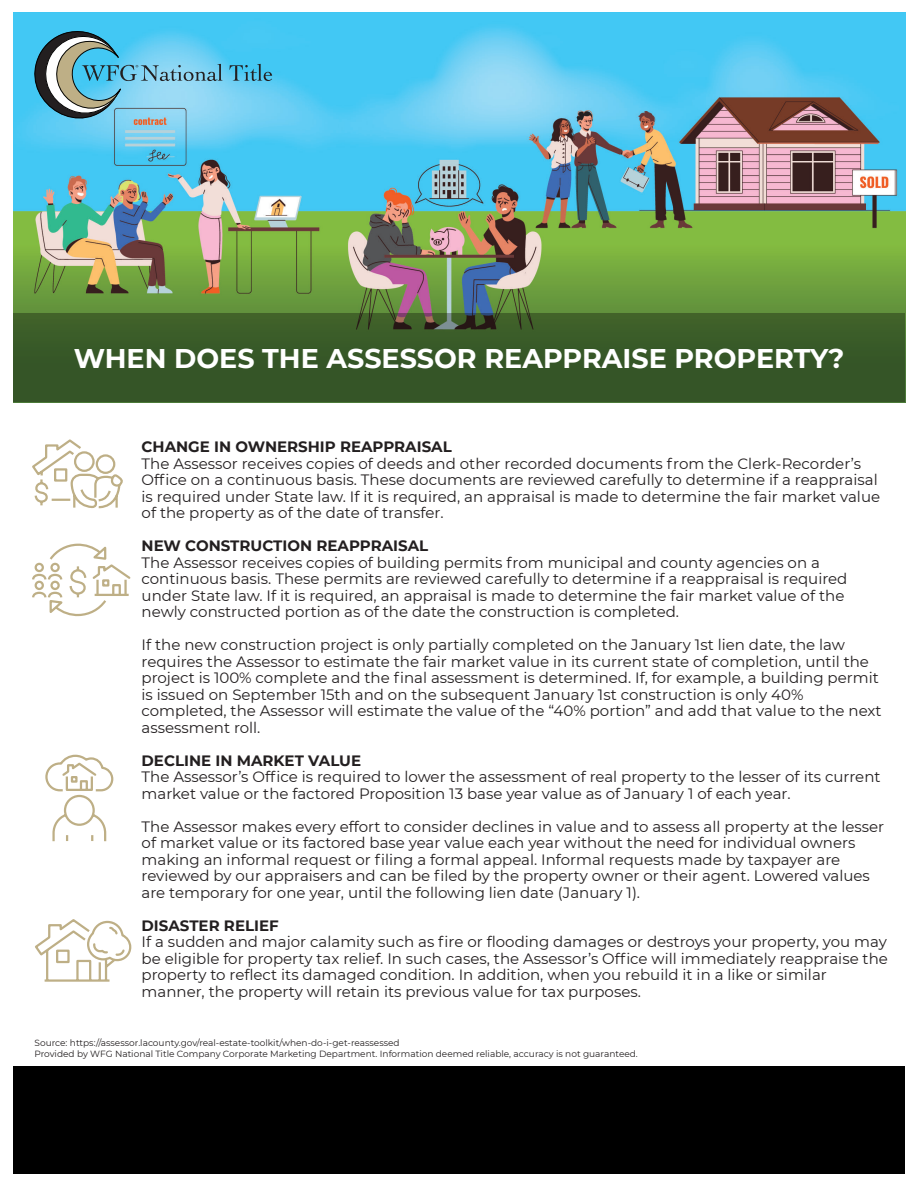
<style>
.page{position:relative;width:918px;height:1188px;background:#fff}
.page>*{position:absolute;margin:0;border:0;box-sizing:border-box;transform-origin:0 0}
.t1{font:700 27px "Montserrat";color:#fff}
.t2{font:15px/16.5px "Montserrat";color:#231f20}
.t3{font:700 15px "Montserrat";color:#231f20}
.t4{font:9px "Montserrat";color:#231f20}
</style>
<div class="page">
<img style="left:14px;top:12px;width:891px;height:302px">
<div style="left:14px;top:314px;width:891px;height:88px;background:#365627"></div>
<div style="left:14px;top:1066px;width:891px;height:108px;background:#000"></div>
<svg style="left:229px;top:64px;width:43px;height:17px"></svg>
<svg style="left:17px;top:29px;width:206px;height:110px;background:#6dbbd5"></svg>
<svg style="left:32px;top:439px;width:91px;height:70px"></svg>
<svg style="left:45px;top:754px;width:69px;height:88px"></svg>
<div style="left:71px;top:776px;width:7px;height:7px;border:2px solid #beaf86"></div>
<svg style="left:32px;top:543px;width:99px;height:74px"></svg>
<svg style="left:35px;top:919px;width:97px;height:63px"></svg>
<p class="t1" style="left:74px;top:339px;width:772px">WHEN DOES THE ASSESSOR REAPPRAISE PROPERTY?</p>
<p class="t3" style="left:142px;top:436px;width:312px">CHANGE IN OWNERSHIP REAPPRAISAL</p>
<p class="t2" style="left:142px;top:454px;width:740px">The Assessor receives copies of deeds and other recorded documents from the Clerk-Recorder’s Office on a continuous basis. These documents are reviewed carefully to determine if a reappraisal is required under State law. If it is required, an appraisal is made to determine the fair market value of the property as of the date of transfer.</p>
<p class="t3" style="left:142px;top:535px;width:288px">NEW CONSTRUCTION REAPPRAISAL</p>
<p class="t2" style="left:142px;top:553px;width:680px">The Assessor receives copies of building permits from municipal and county agencies on a</p>
<p class="t2" style="left:142px;top:570px;width:707px">continuous basis. These permits are reviewed carefully to determine if a reappraisal is required</p>
<p class="t2" style="left:142px;top:586px;width:704px">under State law. If it is required, an appraisal is made to determine the fair market value of the</p>
<p class="t2" style="left:142px;top:603px;width:539px">newly constructed portion as of the date the construction is completed.</p>
<p class="t2" style="left:142px;top:636px;width:739px">If the new construction project is only partially completed on the January 1st lien date, the law requires the Assessor to estimate the fair market value in its current state of completion, until the project is 100% complete and the final assessment is determined. If, for example, a building permit is issued on September 15th and on the subsequent January 1st construction is only 40%</p>
<p class="t2" style="left:142px;top:702px;width:742px">completed, the Assessor will estimate the value of the “40% portion” and add that value to the next assessment roll.</p>
<p class="t3" style="left:142px;top:749px;width:221px">DECLINE IN MARKET VALUE</p>
<p class="t2" style="left:142px;top:768px;width:741px">The Assessor’s Office is required to lower the assessment of real property to the lesser of its current market value or the factored Proposition 13 base year value as of January 1 of each year.</p>
<p class="t2" style="left:142px;top:817px;width:744px">The Assessor makes every effort to consider declines in value and to assess all property at the lesser of market value or its factored base year value each year without the need for individual owners making an informal request or filing a formal appeal. Informal requests made by taxpayer are</p>
<p class="t2" style="left:142px;top:867px;width:730px">reviewed by our appraisers and can be filed by the property owner or their agent. Lowered values are temporary for one year, until the following lien date (January 1).</p>
<p class="t3" style="left:142px;top:914px;width:139px">DISASTER RELIEF</p>
<p class="t2" style="left:142px;top:933px;width:748px;text-align:justify">If a sudden and major calamity such as fire or flooding damages or destroys your property, you may be eligible for property tax relief. In such cases, the Assessor’s Office will immediately reappraise the property to reflect its damaged condition. In addition, when you rebuild it in a like or similar</p>
<p class="t2" style="left:142px;top:982px;width:501px">manner, the property will retain its previous value for tax purposes.</p>
<p class="t4" style="left:34px;top:1036px;width:367px">Source: https://assessor.lacounty.gov/real-estate-toolkit/when-do-i-get-reassessed</p>
<p class="t4" style="left:34px;top:1047px;width:605px">Provided by WFG National Title Company Corporate Marketing Department. Information deemed reliable, accuracy is not guaranteed.</p>
</div>
